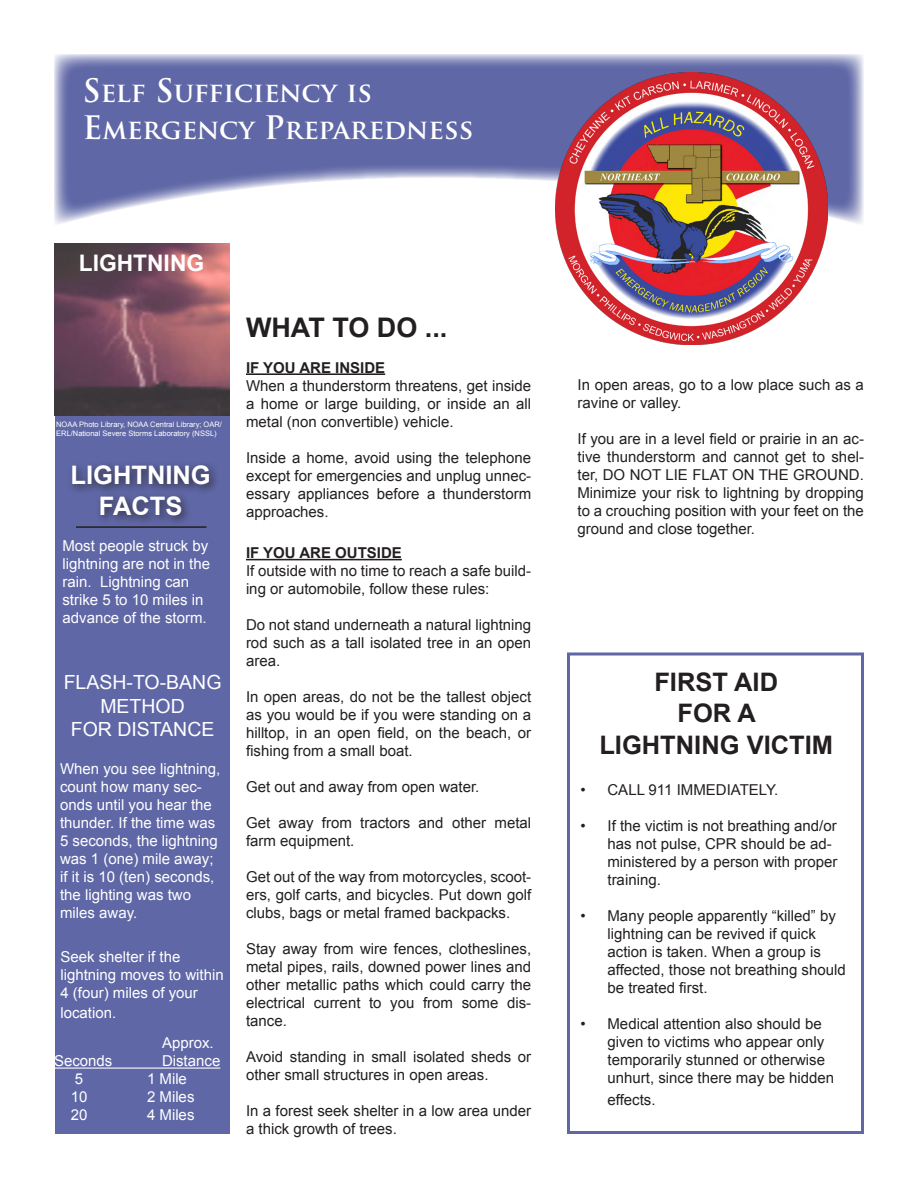
<style>
.page{position:relative;width:918px;height:1188px;background:#fff}
.page>*{position:absolute;margin:0;border:0;box-sizing:border-box;transform-origin:0 0}
.t1{font:700 27px "Trajan Pro";letter-spacing:-.005em;color:#fff}
.t2{font:700 27px "Arial";color:#231f20}
.t3{font:700 25.5px "Arial";color:#231f20}
.t4{font:700 25.5px/30.6px "Arial";color:#fff;text-align:center}
.t5{font:700 22.8px "Arial";color:#fff}
.t6{font:19.5px/23.4px "Arial";color:#fff}
.t7{font:15px/18px "Arial";color:#231f20}
.t8{font:15px/18px "Arial";color:#fff}
.t9{font:700 15px "Arial";color:#231f20}
.t10{font:7.5px/9px "Arial";color:#fff}
.s1{font-size:31.5px}
</style>
<div class="page">
<hr style="left:246px;top:373px;width:139px;height:2px;background:#231f20">
<hr style="left:246px;top:559px;width:156px;height:1px;background:#231f20">
<svg style="left:54px;top:54px;width:810px;height:170px;fill:#5f67a6"></svg>
<img style="left:555px;top:72px;width:273px;height:273px">
<div style="left:55px;top:318px;width:175px;height:816px;background:#5f67a6"></div>
<div style="left:67px;top:460px;width:153px;height:66px;background:#231f20;opacity:.75"></div>
<hr style="left:76px;top:526px;width:130px;height:2px;background:#231f20">
<hr style="left:54px;top:1068px;width:166px;height:1px;background:#fff">
<img style="left:54px;top:243px;width:175px;height:173px">
<div style="left:567px;top:652px;width:297px;height:482px;border:3px solid #5f67a6"></div>
<p class="t1" style="left:82px;top:75px;width:291px"><span class="s1">S</span>elf <span class="s1">S</span>ufficiency is</p>
<p class="t1" style="left:82px;top:113px;width:392px"><span class="s1">E</span>mergency <span class="s1">P</span>reparedness</p>
<p class="t5" style="left:79px;top:248px;width:124px">LIGHTNING</p>
<p class="t10" style="left:56px;top:420px;width:167px">NOAA Photo Library, NOAA Central Library; OAR/<br>ERL/National Severe Storms Laboratory (N SSL)</p>
<p class="t4" style="left:71px;top:461px;width:139px">LIGHTNING<br>FACTS</p>
<p class="t8" style="left:62px;top:537px;width:149px">Most people struck by lightning are not in the rain. Lightning can strike 5 to 10 miles in advance of the storm.</p>
<p class="t6" style="left:100px;top:671px;width:118px;text-indent:12px">h-to-Bang<br>Method</p>
<p class="t6" style="left:71px;top:718px;width:72px">for Dista</p>
<p class="t6" style="left:173px;top:718px;width:28px">nce</p>
<p class="t8" style="left:60px;top:760px;width:162px">When you see lightning, count how many sec&shy;onds until you hear the thunder. If the time was<br>5 seconds, the lightning was 1 (one) mile away; if it is 10 (ten) seconds, the lighting was two miles away.</p>
<p class="t6" style="left:64px;top:671px;width:25px">Flas</p>
<p class="t8" style="left:60px;top:948px;width:165px">Seek shelter if the lightning moves to within<br>4 (four) miles of your</p>
<p class="t8" style="left:60px;top:1004px;width:57px">location.</p>
<p class="t8" style="left:162px;top:1034px;width:53px">Approx.</p>
<p class="t8" style="left:54px;top:1052px;width:60px">Seconds</p>
<p class="t8" style="left:162px;top:1052px;width:60px">Distance</p>
<p class="t8" style="left:75px;top:1070px;width:10px">5</p>
<p class="t8" style="left:147px;top:1070px;width:42px">1 Mile</p>
<p class="t8" style="left:71px;top:1088px;width:18px">10</p>
<p class="t8" style="left:147px;top:1088px;width:49px">2 Miles</p>
<p class="t8" style="left:71px;top:1106px;width:18px">20</p>
<p class="t8" style="left:147px;top:1106px;width:49px">4 Miles</p>
<p class="t2" style="left:246px;top:309px;width:203px">WHAT TO DO ...</p>
<p class="t9" style="left:246px;top:357px;width:141px">IF YOU ARE INSIDE</p>
<p class="t7" style="left:246px;top:377px;width:287px;text-align:justify">When a thunderstorm threatens, get inside a home or large building, or inside an all metal (non convertible) vehicle.</p>
<p class="t7" style="left:246px;top:449px;width:287px;text-align:justify">Inside a home, avoid using the telephone except for emergencies and unplug unnec&shy;essary appliances before a thunderstorm approaches.</p>
<p class="t9" style="left:246px;top:543px;width:157px">IF YOU ARE OUTSIDE</p>
<p class="t7" style="left:246px;top:562px;width:287px">If outside with no time to reach a safe build&shy;ing or automobile, follow these rules:</p>
<p class="t7" style="left:246px;top:616px;width:287px;text-align:justify">Do not stand underneath a natural lightning rod such as a tall isolated tree in an open area.</p>
<p class="t7" style="left:246px;top:688px;width:287px;text-align:justify">In open areas, do not be the tallest object as you would be if you were standing on a hilltop, in an open field, on the beach, or fishing from a small boat.</p>
<p class="t7" style="left:246px;top:778px;width:235px">Get out and away from open water.</p>
<p class="t7" style="left:246px;top:814px;width:287px">Get away from tractors and other metal farm equipment.</p>
<p class="t7" style="left:246px;top:868px;width:287px;text-align:justify">Get out of the way from motorcycles, scoot&shy;ers, golf carts, and bicycles. Put down golf clubs, bags or metal framed backpacks.</p>
<p class="t7" style="left:246px;top:940px;width:287px;text-align:justify">Stay away from wire fences, clotheslines, metal pipes, rails, downed power lines and other metallic paths which could carry the electrical current to you from some dis&shy;tance.</p>
<p class="t7" style="left:246px;top:1048px;width:287px">Avoid standing in small isolated sheds or other small structures in open areas.</p>
<p class="t7" style="left:246px;top:1102px;width:287px">In a forest seek shelter in a low area under a thick growth of trees.</p>
<p class="t7" style="left:578px;top:376px;width:288px">In open areas, go to a low place such as a ravine or valley.</p>
<p class="t7" style="left:578px;top:430px;width:288px;text-align:justify">If you are in a level field or prairie in an ac&shy;tive thunderstorm and cannot get to shel&shy;ter, DO NOT LIE FLAT ON TH E GROUN D.<br>Minimize your risk to lightning by dropping to a crouching position with your feet on the ground and close together.</p>
<p class="t3" style="left:654px;top:665px;width:31px">FIRST</p>
<p class="t3" style="left:734px;top:665px;width:31px">AID</p>
<p class="t3" style="left:678px;top:696px;width:19px">FOR</p>
<p class="t3" style="left:738px;top:696px;width:20px">A</p>
<p class="t3" style="left:599px;top:728px;width:59px">LIGHTNIN</p>
<p class="t3" style="left:720px;top:728px;width:115px">G VICTI M</p>
<p class="t7" style="left:580px;top:781px;width:199px">• CALL 911 IMMEDIATELY.</p>
<p class="t7" style="left:608px;top:817px;width:232px;text-indent:-27px">• If the victim is not breathing and/or has not pulse, CPR should be ad&shy;ministered by a person with proper training.</p>
<p class="t7" style="left:608px;top:907px;width:240px;text-indent:-27px">• Many people apparently “killed” by lightning can be revived if quick action is taken. When a group is affected, those not breathing should be treated first.</p>
<p class="t7" style="left:608px;top:1015px;width:228px;text-indent:-27px">• Medical attention also should be given to victims who appear only temporarily stunned or otherwise unhurt, since there may be hidden</p>
<p class="t7" style="left:608px;top:1091px;width:50px">effects.</p>
</div>
